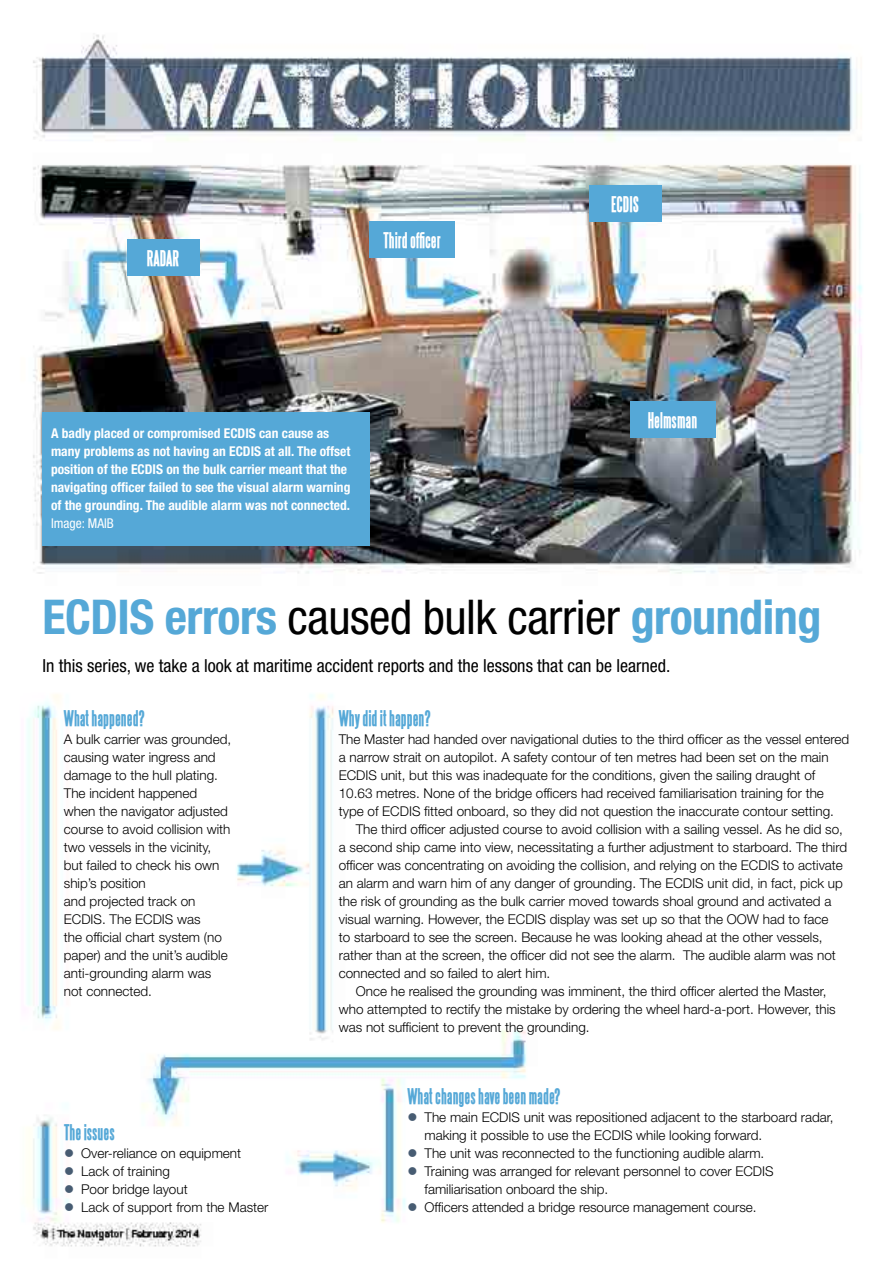
<style>
.page{position:relative;width:893px;height:1263px;background:#fff}
.page>*{position:absolute;margin:0;border:0;box-sizing:border-box;transform-origin:0 0}
.t1{font:700 condensed 48px "Helvetica Neue LT Std";letter-spacing:-.01em;color:#55a8d7}
.t2{font:700 19.5px "Steelfish";color:#55a8d7}
.t3{font:700 19.5px "Steelfish";color:#fff}
.t4{font:condensed 18px "Helvetica Neue LT Std";color:#000}
.t5{font:300 13.5px/18px "Helvetica Neue LT Std";color:#000}
.t6{font:700 condensed 13.5px/18px "Helvetica Neue LT Std";color:#fff}
.t7{font:condensed 13.5px "Helvetica Neue LT Std";color:#fff}
.s1{font-weight:400;color:#000}
</style>
<div class="page">
<img style="left:27px;top:34px;width:836px;height:1213px">
<div style="left:370px;top:222px;width:85px;height:36px;background:#55a8d7"></div>
<div style="left:589px;top:186px;width:72px;height:36px;background:#55a8d7"></div>
<div style="left:127px;top:240px;width:72px;height:36px;background:#55a8d7"></div>
<div style="left:630px;top:402px;width:85px;height:36px;background:#55a8d7"></div>
<div style="left:43px;top:412px;width:327px;height:134px;background:#55a8d7"></div>
<svg style="left:65px;top:1149px;width:8px;height:8px"></svg>
<svg style="left:65px;top:1167px;width:8px;height:8px"></svg>
<svg style="left:65px;top:1185px;width:8px;height:8px"></svg>
<svg style="left:65px;top:1203px;width:8px;height:8px"></svg>
<svg style="left:409px;top:1113px;width:7px;height:8px"></svg>
<svg style="left:409px;top:1149px;width:7px;height:8px"></svg>
<svg style="left:409px;top:1167px;width:7px;height:8px"></svg>
<svg style="left:409px;top:1203px;width:7px;height:8px"></svg>
<h2 class="t3" style="left:147px;top:247px;width:34px">RADAR</h2>
<h2 class="t3" style="left:383px;top:229px;width:59px">Third officer</h2>
<p class="t6" style="left:51px;top:424px;width:301px">A badly placed or compromised ECDIS can cause as many problems as not having an ECDIS at all. The offset position of the ECDIS on the bulk carrier meant that the navigating officer failed to see the visual alarm warning of the grounding. The audible alarm was not connected.</p>
<p class="t7" style="left:51px;top:515px;width:64px">Image: MAIB</p>
<h2 class="t3" style="left:611px;top:193px;width:30px">ECDIS</h2>
<h2 class="t3" style="left:648px;top:409px;width:51px">Helmsman</h2>
<h1 class="t1" style="left:43px;top:588px;width:780px">ECDIS errors <span class="s1">caused bulk carrier</span> grounding</h1>
<h3 class="t4" style="left:43px;top:656px;width:629px">In this series, we take a look at maritime accident reports and the lessons that can be learned.</h3>
<h2 class="t2" style="left:64px;top:707px;width:83px">What happened?</h2>
<p class="t5" style="left:64px;top:729px;width:169px">A bulk carrier was grounded, causing water ingress and damage to the hull plating.<br>The incident happened when the navigator adjusted course to avoid collision with two vessels in the vicinity, but failed to check his own ship’s position<br>and projected track on<br>ECDIS. The ECDIS was<br>the official chart system (no paper) and the unit’s audible anti-grounding alarm was not connected.</p>
<h2 class="t2" style="left:64px;top:1121px;width:52px">The issues</h2>
<p class="t5" style="left:81px;top:1143px;width:189px">Over-reliance on equipment<br>Lack of training<br>Poor bridge layout<br>Lack of support from the Master</p>
<h2 class="t2" style="left:339px;top:707px;width:94px">Why did it happen?</h2>
<p class="t5" style="left:339px;top:729px;width:512px">The Master had handed over navigational duties to the third officer as the vessel entered a narrow strait on autopilot. A safety contour of ten metres had been set on the main ECDIS unit, but this was inadequate for the conditions, given the sailing draught of 10.63 metres. None of the bridge officers had received familiarisation training for the type of ECDIS fitted onboard, so they did not question the inaccurate contour setting.</p>
<p class="t5" style="left:356px;top:819px;width:489px">The third officer adjusted course to avoid collision with a sailing vessel. As he did so,</p>
<p class="t5" style="left:339px;top:837px;width:510px">a second ship came into view, necessitating a further adjustment to starboard. The third</p>
<p class="t5" style="left:339px;top:855px;width:506px">officer was concentrating on avoiding the collision, and relying on the ECDIS to activate</p>
<p class="t5" style="left:339px;top:873px;width:506px">an alarm and warn him of any danger of grounding. The ECDIS unit did, in fact, pick up</p>
<p class="t5" style="left:339px;top:891px;width:494px">the risk of grounding as the bulk carrier moved towards shoal ground and activated a</p>
<p class="t5" style="left:339px;top:909px;width:491px">visual warning. However, the ECDIS display was set up so that the OOW had to face</p>
<p class="t5" style="left:339px;top:927px;width:485px">to starboard to see the screen. Because he was looking ahead at the other vessels,</p>
<p class="t5" style="left:339px;top:945px;width:499px">rather than at the screen, the officer did not see the alarm. The audible alarm was not</p>
<p class="t5" style="left:339px;top:963px;width:213px">connected and so failed to alert him.</p>
<p class="t5" style="left:356px;top:981px;width:472px">Once he realised the grounding was imminent, the third officer alerted the Master,</p>
<p class="t5" style="left:339px;top:999px;width:498px">who attempted to rectify the mistake by ordering the wheel hard-a-port. However, this</p>
<p class="t5" style="left:339px;top:1017px;width:252px">was not sufficient to prevent the grounding.</p>
<h2 class="t2" style="left:407px;top:1085px;width:155px">What changes have been made?</h2>
<p class="t5" style="left:424px;top:1107px;width:411px">The main ECDIS unit was repositioned adjacent to the starboard radar, making it possible to use the ECDIS while looking forward.<br>The unit was reconnected to the functioning audible alarm.<br>Training was arranged for relevant personnel to cover ECDIS familiarisation onboard the ship.<br>Officers attended a bridge resource management course.</p>
</div>
